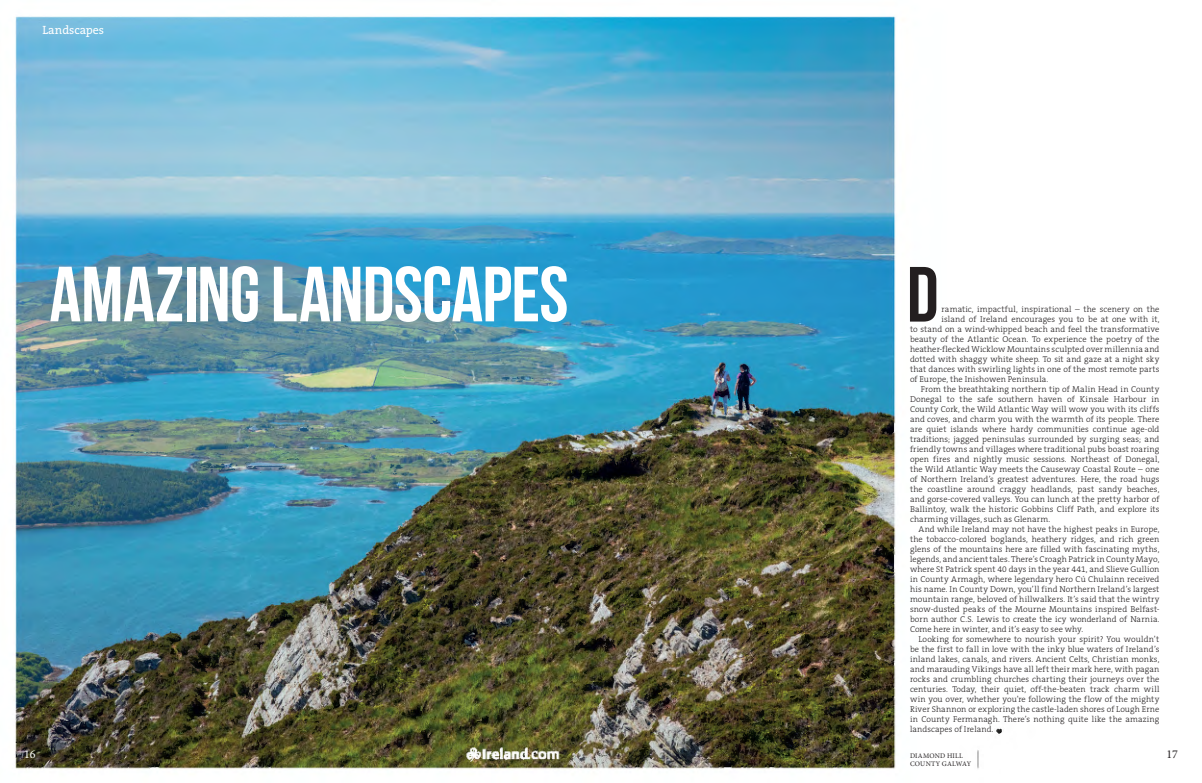
<style>
.page{position:relative;width:1202px;height:783px;background:#fff}
.page>*{position:absolute;margin:0;border:0;box-sizing:border-box;transform-origin:0 0}
.t1{font:700 78px "Bebas Neue";letter-spacing:-.01em;color:#fff}
.t2{font:700 78px "Bebas Neue";color:#231f20}
.t3{font:12px "The Serif B5 Plain";letter-spacing:-.005em;color:#fff}
.t4{font:12px "Minion Pro";color:#fff}
.t5{font:12px "Minion Pro";color:#231f20}
.t6{font:300 8.5px "The Serif B3";letter-spacing:.01em;color:#231f20}
.t7{font:7px/8px "Minion Pro";letter-spacing:.035em;color:#231f20}
</style>
<div class="page">
<img style="left:15px;top:16px;width:987px;height:753px">
<h2 class="t3" style="left:43px;top:24px;width:63px">Landscapes</h2>
<h1 class="t1" style="left:49px;top:251px;width:521px">AMAZING LANDSCAPES</h1>
<h1 class="t2" style="left:907px;top:252px;width:33px">D</h1>
<p class="t6" style="left:942px;top:304px;width:219px">ramatic, impactful, inspirational – the scenery on the</p>
<p class="t6" style="left:942px;top:314px;width:219px">island of Ireland encourages you to be at one with it,</p>
<p class="t6" style="left:910px;top:324px;width:251px">to stand on a wind-whipped beach and feel the transformative</p>
<p class="t6" style="left:910px;top:334px;width:251px">beauty of the Atlantic Ocean. To experience the poetry of the</p>
<p class="t6" style="left:910px;top:344px;width:251px">heather-flecked Wicklow Mountains sculpted over millennia and</p>
<p class="t6" style="left:910px;top:354px;width:251px">dotted with shaggy white sheep. To sit and gaze at a night sky</p>
<p class="t6" style="left:910px;top:364px;width:251px">that dances with swirling lights in one of the most remote parts</p>
<p class="t6" style="left:910px;top:374px;width:140px">of Europe, the Inishowen Peninsula.</p>
<p class="t6" style="left:921px;top:384px;width:240px">From the breathtaking northern tip of Malin Head in County</p>
<p class="t6" style="left:910px;top:394px;width:251px">Donegal to the safe southern haven of Kinsale Harbour in</p>
<p class="t6" style="left:910px;top:404px;width:251px">County Cork, the Wild Atlantic Way will wow you with its cliffs</p>
<p class="t6" style="left:910px;top:414px;width:251px">and coves, and charm you with the warmth of its people. There</p>
<p class="t6" style="left:910px;top:424px;width:251px">are quiet islands where hardy communities continue age-old</p>
<p class="t6" style="left:910px;top:434px;width:251px">traditions; jagged peninsulas surrounded by surging seas; and</p>
<p class="t6" style="left:910px;top:444px;width:251px">friendly towns and villages where traditional pubs boast roaring</p>
<p class="t6" style="left:910px;top:454px;width:251px">open fires and nightly music sessions. Northeast of Donegal,</p>
<p class="t6" style="left:910px;top:464px;width:251px">the Wild Atlantic Way meets the Causeway Coastal Route – one</p>
<p class="t6" style="left:910px;top:474px;width:251px">of Northern Ireland’s greatest adventures. Here, the road hugs</p>
<p class="t6" style="left:910px;top:484px;width:251px">the coastline around craggy headlands, past sandy beaches,</p>
<p class="t6" style="left:910px;top:494px;width:251px">and gorse-covered valleys. You can lunch at the pretty harbor of</p>
<p class="t6" style="left:910px;top:504px;width:251px">Ballintoy, walk the historic Gobbins Cliff Path, and explore its</p>
<p class="t6" style="left:910px;top:514px;width:142px">charming villages, such as Glenarm.</p>
<p class="t6" style="left:918px;top:524px;width:242px">And while Ireland may not have the highest peaks in Europe,</p>
<p class="t6" style="left:910px;top:534px;width:251px">the tobacco-colored boglands, heathery ridges, and rich green</p>
<p class="t6" style="left:910px;top:544px;width:251px">glens of the mountains here are filled with fascinating myths,</p>
<p class="t6" style="left:910px;top:554px;width:251px">legends, and ancient tales. There’s Croagh Patrick in County Mayo,</p>
<p class="t6" style="left:910px;top:564px;width:251px">where St Patrick spent 40 days in the year 441, and Slieve Gullion</p>
<p class="t6" style="left:910px;top:574px;width:251px">in County Armagh, where legendary hero Cú Chulainn received</p>
<p class="t6" style="left:910px;top:584px;width:251px">his name. In County Down, you’ll find Northern Ireland’s largest</p>
<p class="t6" style="left:910px;top:594px;width:251px">mountain range, beloved of hillwalkers. It’s said that the wintry</p>
<p class="t6" style="left:910px;top:604px;width:251px">snow-dusted peaks of the Mourne Mountains inspired Belfast-</p>
<p class="t6" style="left:910px;top:614px;width:251px">born author C.S. Lewis to create the icy wonderland of Narnia.</p>
<p class="t6" style="left:910px;top:624px;width:175px">Come here in winter, and it’s easy to see why.</p>
<p class="t6" style="left:918px;top:634px;width:242px">Looking for somewhere to nourish your spirit? You wouldn’t</p>
<p class="t6" style="left:910px;top:644px;width:251px">be the first to fall in love with the inky blue waters of Ireland’s</p>
<p class="t6" style="left:910px;top:654px;width:251px">inland lakes, canals, and rivers. Ancient Celts, Christian monks,</p>
<p class="t6" style="left:910px;top:664px;width:251px">and marauding Vikings have all left their mark here, with pagan</p>
<p class="t6" style="left:910px;top:674px;width:251px">rocks and crumbling churches charting their journeys over the</p>
<p class="t6" style="left:910px;top:684px;width:251px">centuries. Today, their quiet, off-the-beaten track charm will</p>
<p class="t6" style="left:910px;top:694px;width:251px">win you over, whether you’re following the flow of the mighty</p>
<p class="t6" style="left:910px;top:704px;width:251px">River Shannon or exploring the castle-laden shores of Lough Erne</p>
<p class="t6" style="left:910px;top:714px;width:251px">in County Fermanagh. There’s nothing quite like the amazing</p>
<p class="t6" style="left:910px;top:724px;width:85px">landscapes of Ireland.</p>
<h2 class="t4" style="left:24px;top:745px;width:13px">16</h2>
<h2 class="t5" style="left:1166px;top:745px;width:13px">17</h2>
<p class="t7" style="left:910px;top:751px;width:63px">DIAMOND HILL<br>COUNTY GALWAY</p>
</div>
